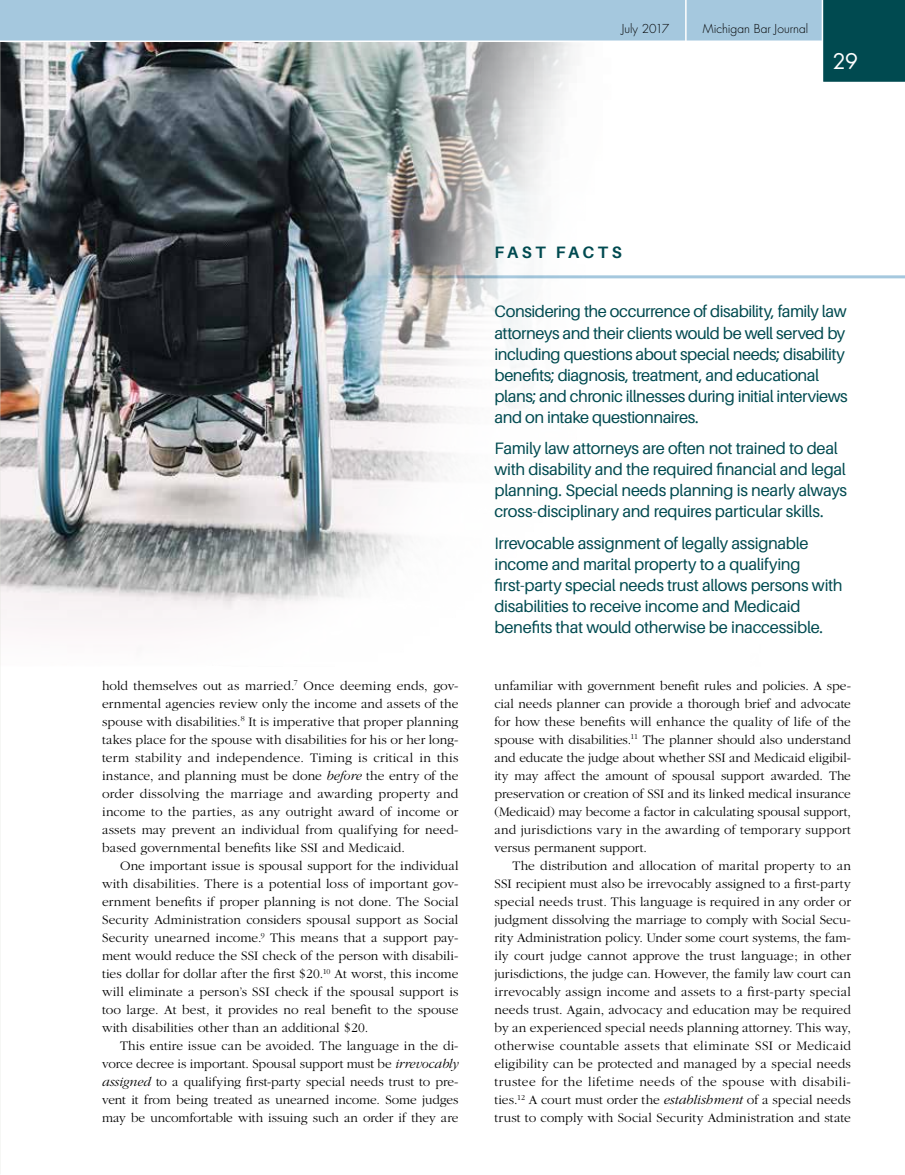
<style>
.page{position:relative;width:905px;height:1175px;background:#fff}
.page>*{position:absolute;margin:0;border:0;box-sizing:border-box;transform-origin:0 0}
.t1{font:21px "Futura";color:#fff}
.t2{font:16.5px/21px "Aileron";letter-spacing:-.025em;color:#004a50}
.t3{font:700 16.5px "Aileron";letter-spacing:.21em;color:#004a50}
.t4{font:300 13.5px/18px "Garamond";letter-spacing:.005em;color:#000;text-align:justify}
.t5{font:300 12px "Futura";color:#000}
.s1{font-style:italic}
</style>
<div class="page">
<hr style="left:0;top:275px;width:904px;height:3px;background:#a5c8de">
<img style="left:0;top:84px;width:760px;height:583px">
<svg style="left:0;top:0;width:904px;height:84px"></svg>
<hr style="left:685px;top:0;width:1px;height:42px;background:#fff">
<p class="t5" style="left:621px;top:21px;width:49px">July 2017</p>
<p class="t5" style="left:702px;top:21px;width:107px">Michigan Bar Journal</p>
<h1 class="t1" style="left:832px;top:47px;width:27px">29</h1>
<p class="t4" style="left:102px;top:677px;width:358px">hold themselves out as married.<sup>7</sup> Once deeming ends, gov&shy;ernmental agencies review only the income and assets of the spouse with disabilities.<sup>8</sup> It is imperative that proper planning takes place for the spouse with disabilities for his or her long&shy;term stability and independence. Timing is critical in this instance, and planning must be done <span class="s1">before</span> the entry of the order dissolving the marriage and awarding property and income to the parties, as any outright award of income or assets may prevent an individual from qualifying for need&shy;based governmental benefits like SSI and Medicaid.</p>
<p class="t4" style="left:102px;top:857px;width:358px;text-indent:18px">One important issue is spousal support for the individual with disabilities. There is a potential loss of important gov&shy;ernment benefits if proper planning is not done. The Social Security Administration considers spousal support as Social Security unearned income.<sup>9</sup> This means that a support pay&shy;ment would reduce the SSI check of the person with disabili&shy;ties dollar for dollar after the first $20.<sup>10</sup> At worst, this income will eliminate a person’s SSI check if the spousal support is too large. At best, it provides no real benefit to the spouse with disabilities other than an additional $20.</p>
<p class="t4" style="left:102px;top:1037px;width:358px;text-indent:18px">This entire issue can be avoided. The language in the di&shy;vorce decree is important. Spousal support must be <span class="s1">irrevocably assigned</span> to a qualifying first-party special needs trust to pre&shy;vent it from being treated as unearned income. Some judges may be uncomfortable with issuing such an order if they are</p>
<p class="t3" style="left:494px;top:243px;width:129px">FAST FACTS</p>
<p class="t2" style="left:494px;top:301px;width:355px">Considering the occurrence of disability, family law attorneys and their clients would be well served by including questions about special needs; disability benefits; diagnosis, treatment, and educational plans; and chronic illnesses during initial interviews and on intake questionnaires.</p>
<p class="t2" style="left:494px;top:438px;width:354px">Family law attorneys are often not trained to deal with disability and the required financial and legal planning. Special needs planning is nearly always cross-disciplinary and requires particular skills.</p>
<p class="t2" style="left:494px;top:532px;width:349px">Irrevocable assignment of legally assignable income and marital property to a qualifying first-party special needs trust allows persons with disabilities to receive income and Medicaid benefits that would otherwise be inaccessible.</p>
<p class="t4" style="left:494px;top:677px;width:358px">unfamiliar with government benefit rules and policies. A spe&shy;cial needs planner can provide a thorough brief and advocate for how these benefits will enhance the quality of life of the spouse with disabilities.<sup>11</sup> The planner should also understand and educate the judge about whether SSI and Medicaid eligibil&shy;ity may affect the amount of spousal support awarded. The preservation or creation of SSI and its linked medical insurance (Medicaid) may become a factor in calculating spousal support, and jurisdictions vary in the awarding of temporary support versus permanent support.</p>
<p class="t4" style="left:494px;top:857px;width:358px;text-indent:18px">The distribution and allocation of marital property to an SSI recipient must also be irrevocably assigned to a first-party special needs trust. This language is required in any order or judgment dissolving the marriage to comply with Social Secu&shy;rity Administration policy. Under some court systems, the fam&shy;ily court judge cannot approve the trust language; in other jurisdictions, the judge can. However, the family law court can irrevocably assign income and assets to a first-party special needs trust. Again, advocacy and education may be required by an experienced special needs planning attorney. This way, otherwise countable assets that eliminate SSI or Medicaid eligibility can be protected and managed by a special needs trustee for the lifetime needs of the spouse with disabili&shy;ties.<sup>12</sup> A court must order the <span class="s1">establishment</span> of a special needs trust to comply with Social Security Administration and state</p>
</div>
